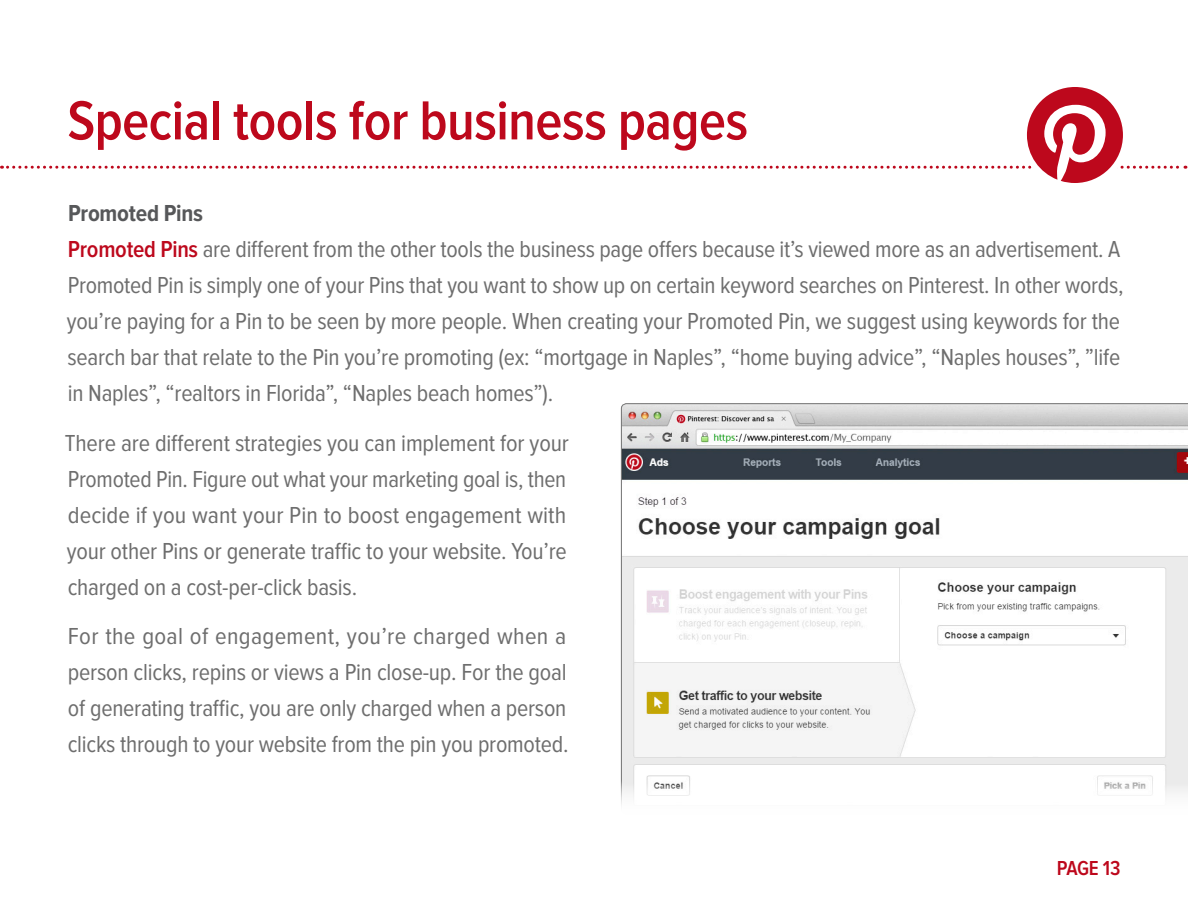
<style>
.page{position:relative;width:1188px;height:918px;background:#fff}
.page>*{position:absolute;margin:0;border:0;box-sizing:border-box;transform-origin:0 0}
.t1{font:600 57px "Proxima Nova Cond";letter-spacing:-.01em;color:#bd081c}
.t2{font:24px/36px "Proxima Nova Cond";letter-spacing:-.01em;color:#6e6e6e;text-align:justify}
.t3{font:600 21px "Proxima Nova Cond";letter-spacing:-.02em;color:#bd081c}
.s1{font-weight:700;color:#57585a}
.s2{font-weight:600;color:#bd081c}
</style>
<div class="page">
<svg style="left:2px;top:87px;width:1184px;height:96px"></svg>
<svg style="left:621px;top:403px;width:567px;height:402px"></svg>
<h1 class="t1" style="left:68px;top:89px;width:682px">Special tools for business pages</h1>
<p class="t2" style="left:67px;top:196px;width:1058px;text-align:left"><span class="s1">Promoted Pins<br></span><span class="s2">Promoted Pins</span> are different from the other tools the business page offers because it’s viewed more as an advertisement. A Promoted Pin is simply one of your Pins that you want to show up on certain keyword searches on Pinterest. In other words, you’re paying for a Pin to be seen by more people. When creating your Promoted Pin, we suggest using keywords for the search bar that relate to the Pin you’re promoting (ex: “mortgage in Naples”, “home buying advice”, “Naples houses”, ”life in Naples”, “realtors in Florida”, “Naples beach homes”).</p>
<p class="t2" style="left:65px;top:426px;width:506px">There are different strategies you can implement for your Promoted Pin. Figure out what your marketing goal is, then decide if you want your Pin to boost engagement with your other Pins or generate traffic to your website. You’re charged on a cost-per-click basis.</p>
<p class="t2" style="left:68px;top:619px;width:502px">For the goal of engagement, you’re charged when a person clicks, repins or views a Pin close-up. For the goal of generating traffic, you are only charged when a person clicks through to your website from the pin you promoted.</p>
<p class="t3" style="left:1057px;top:857px;width:65px">Page 13</p>
</div>
